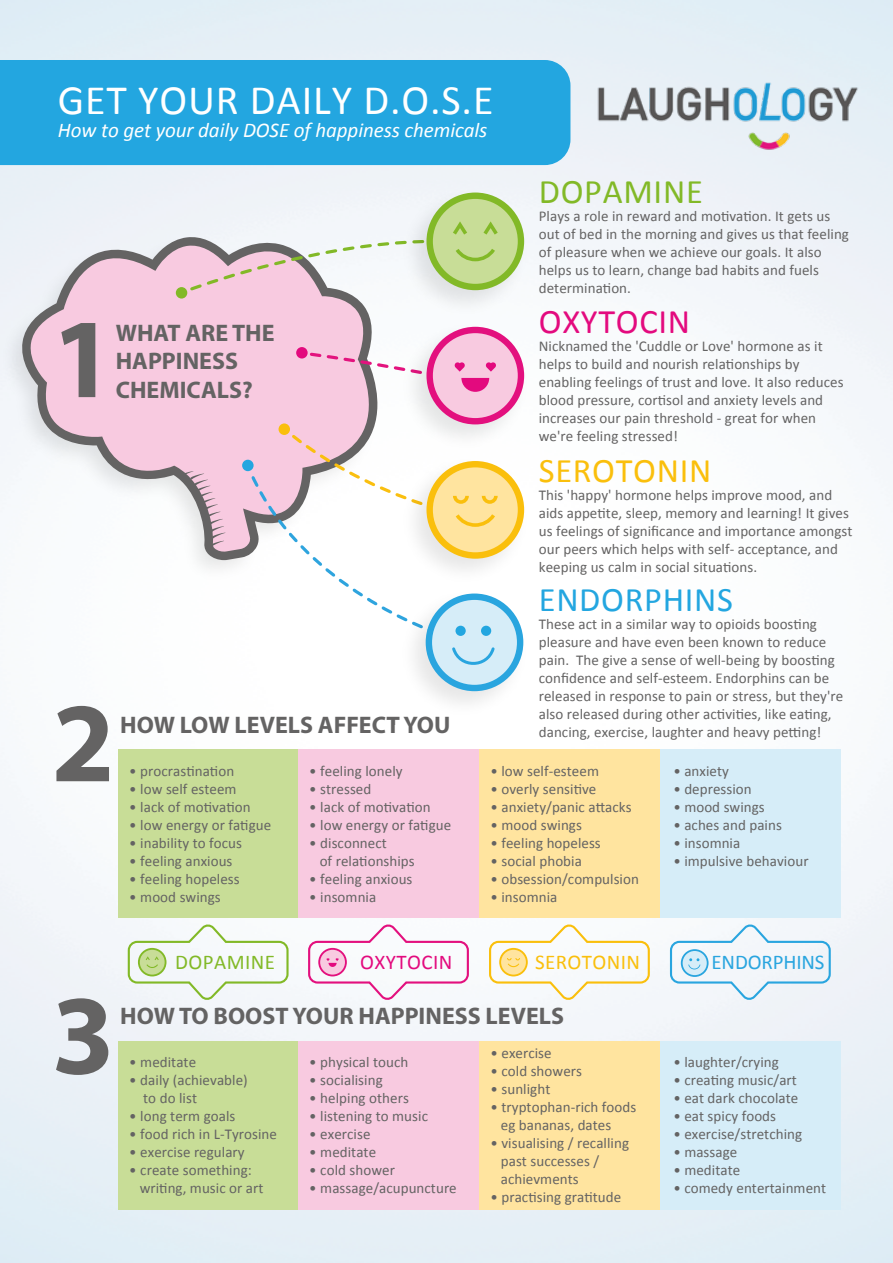
<style>
.page{position:relative;width:893px;height:1263px;background:#fff}
.page>*{position:absolute;margin:0;border:0;box-sizing:border-box;transform-origin:0 0}
.t1{font:700 114px "Myriad Pro";color:#646363}
.t2{font:42px "Calibri";letter-spacing:.02em;color:#fff}
.t3{font:34.5px "Calibri";letter-spacing:.02em;color:#23a6e0}
.t4{font:34.5px "Calibri";letter-spacing:.02em;color:#fabf0c}
.t5{font:34.5px "Calibri";letter-spacing:.02em;color:#82b927}
.t6{font:34.5px "Calibri";letter-spacing:.02em;color:#e30a7e}
.t7{font:700 24px/28.8px "Myriad Pro";color:#646363}
.t8{font:italic 21px "Calibri";letter-spacing:-.005em;color:#fff}
.t9{font:21px "Calibri";letter-spacing:-.005em;color:#29a5df}
.t10{font:21px "Calibri";letter-spacing:.02em;color:#fabf0c}
.t11{font:21px "Calibri";letter-spacing:.02em;color:#82b927}
.t12{font:21px "Calibri";letter-spacing:.02em;color:#e30a7e}
.t13{font:15px/18px "Calibri";letter-spacing:.005em;color:#646363}
</style>
<div class="page">
<img style="left:588px;top:79px;width:280px;height:74px">
<div style="left:0;top:215px;width:393px;height:342px;background:#f0f3f8"></div>
<svg style="left:19px;top:236px;width:367px;height:324px;fill:#f8cae0"></svg>
<svg style="left:179px;top:471px;width:46px;height:76px"></svg>
<div style="left:0;top:60px;width:570px;height:105px;background:#23a6e0"></div>
<svg style="left:176px;top:238px;width:217px;height:59px"></svg>
<svg style="left:296px;top:349px;width:97px;height:30px"></svg>
<svg style="left:247px;top:423px;width:146px;height:191px"></svg>
<div style="left:176px;top:287px;width:11px;height:12px;background:#82b927;border-radius:50%"></div>
<div style="left:296px;top:347px;width:12px;height:11px;background:#e30a7e;border-radius:50%"></div>
<div style="left:279px;top:423px;width:11px;height:12px;background:#fabf0c;border-radius:50%"></div>
<div style="left:242px;top:460px;width:12px;height:11px;background:#23a6e0;border-radius:50%"></div>
<img style="left:393px;top:180px;width:143px;height:135px">
<div style="left:430px;top:196px;width:91px;height:91px;background:#c8dd97;border-radius:50%"></div>
<div style="left:426px;top:193px;width:98px;height:97px;border:6px solid #82b927;border-radius:50%"></div>
<svg style="left:456px;top:249px;width:39px;height:12px"></svg>
<svg style="left:453px;top:221px;width:14px;height:14px"></svg>
<svg style="left:483px;top:221px;width:15px;height:14px"></svg>
<div style="left:118px;top:749px;width:181px;height:169px;background:#c8dd97"></div>
<div style="left:298px;top:749px;width:181px;height:169px;background:#f8cae0"></div>
<div style="left:660px;top:749px;width:181px;height:169px;background:#d6edf8"></div>
<div style="left:479px;top:749px;width:181px;height:169px;background:#ffe49f"></div>
<img style="left:393px;top:315px;width:143px;height:129px">
<div style="left:430px;top:330px;width:91px;height:91px;background:#f8cae0;border-radius:50%"></div>
<div style="left:426px;top:327px;width:98px;height:97px;border:6px solid #e3107e;border-radius:50%"></div>
<svg style="left:454px;top:362px;width:11px;height:10px"></svg>
<svg style="left:486px;top:362px;width:10px;height:10px"></svg>
<svg style="left:461px;top:378px;width:28px;height:14px"></svg>
<img style="left:395px;top:461px;width:130px;height:116px">
<div style="left:430px;top:464px;width:91px;height:91px;background:#ffe49f;border-radius:50%"></div>
<div style="left:426px;top:461px;width:98px;height:98px;border:6px solid #fabf0c;border-radius:50%"></div>
<svg style="left:456px;top:514px;width:39px;height:13px"></svg>
<svg style="left:453px;top:496px;width:16px;height:8px"></svg>
<svg style="left:482px;top:496px;width:16px;height:8px"></svg>
<div style="left:118px;top:1041px;width:181px;height:169px;background:#c8dd97"></div>
<div style="left:298px;top:1041px;width:181px;height:169px;background:#f8cae0"></div>
<div style="left:660px;top:1041px;width:181px;height:169px;background:#d6edf8"></div>
<div style="left:479px;top:1041px;width:181px;height:169px;background:#ffe49f"></div>
<svg style="left:127px;top:922px;width:163px;height:80px"></svg>
<svg style="left:307px;top:922px;width:163px;height:80px"></svg>
<svg style="left:488px;top:922px;width:163px;height:80px"></svg>
<img style="left:392px;top:581px;width:132px;height:129px">
<div style="left:429px;top:597px;width:91px;height:91px;background:#d6edf8;border-radius:50%"></div>
<div style="left:426px;top:593px;width:97px;height:98px;border:6px solid #29a5df;border-radius:50%"></div>
<div style="left:455px;top:626px;width:11px;height:10px;background:#23a6e0;border-radius:50%"></div>
<div style="left:481px;top:626px;width:10px;height:10px;background:#23a6e0;border-radius:50%"></div>
<svg style="left:452px;top:647px;width:43px;height:18px"></svg>
<svg style="left:669px;top:922px;width:163px;height:80px"></svg>
<h2 class="t2" style="left:58px;top:74px;width:437px">GET YOUR DAILY D.O.S.E</h2>
<h3 class="t8" style="left:58px;top:117px;width:431px">How to get your daily DOSE of happiness chemicals</h3>
<h1 class="t1" style="left:52px;top:284px;width:65px">1</h1>
<h3 class="t7" style="left:116px;top:317px;width:160px">WHAT ARE THE<br>HAPPINESS<br>CHEMICALS?</h3>
<h1 class="t1" style="left:52px;top:668px;width:65px">2</h1>
<h3 class="t7" style="left:120px;top:710px;width:332px">HOW LOW LEVELS AFFECT YOU</h3>
<p class="t13" style="left:129px;top:761px;width:106px">• procrastination</p>
<p class="t13" style="left:129px;top:779px;width:109px">• low self esteem</p>
<p class="t13" style="left:129px;top:797px;width:123px">• lack of motivation</p>
<p class="t13" style="left:129px;top:815px;width:143px">• low energy or fatigue</p>
<p class="t13" style="left:129px;top:833px;width:114px">• inability to focus</p>
<p class="t13" style="left:129px;top:851px;width:105px">• feeling anxious</p>
<p class="t13" style="left:129px;top:869px;width:112px">• feeling hopeless</p>
<p class="t13" style="left:129px;top:887px;width:93px">• mood swings</p>
<p class="t13" style="left:309px;top:761px;width:95px">• feeling lonely</p>
<p class="t13" style="left:309px;top:779px;width:64px">• stressed</p>
<p class="t13" style="left:309px;top:797px;width:123px">• lack of motivation</p>
<p class="t13" style="left:309px;top:815px;width:143px">• low energy or fatigue</p>
<p class="t13" style="left:320px;top:833px;width:97px;text-indent:-10px">• disconnect<br>of relationships</p>
<p class="t13" style="left:309px;top:869px;width:105px">• feeling anxious</p>
<p class="t13" style="left:309px;top:887px;width:68px">• insomnia</p>
<h3 class="t5" style="left:539px;top:170px;width:166px">DOPAMINE</h3>
<p class="t13" style="left:539px;top:206px;width:312px">Plays a role in reward and motivation. It gets us out of bed in the morning and gives us that feeling of pleasure when we achieve our goals. It also helps us to learn, change bad habits and fuels determination.</p>
<h3 class="t6" style="left:539px;top:300px;width:153px">OXYTOCIN</h3>
<p class="t13" style="left:539px;top:336px;width:306px">Nicknamed the 'Cuddle or Love' hormone as it helps to build and nourish relationships by enabling feelings of trust and love. It also reduces blood pressure, cortisol and anxiety levels and increases our pain threshold - great for when we're feeling stressed!</p>
<h3 class="t4" style="left:539px;top:449px;width:174px">SEROTONIN</h3>
<p class="t13" style="left:539px;top:485px;width:315px">This 'happy' hormone helps improve mood, and aids appetite, sleep, memory and learning! It gives us feelings of significance and importance amongst our peers which helps with self- acceptance, and keeping us calm in social situations.</p>
<h3 class="t3" style="left:539px;top:578px;width:196px">ENDORPHINS</h3>
<p class="t13" style="left:539px;top:614px;width:306px">These act in a similar way to opioids boosting pleasure and have even been known to reduce pain. The give a sense of well-being by boosting confidence and self-esteem. Endorphins can be released in response to pain or stress, but they're also released during other activities, like eating, dancing, exercise, laughter and heavy petting!</p>
<p class="t13" style="left:490px;top:761px;width:110px">• low self-esteem</p>
<p class="t13" style="left:490px;top:779px;width:107px">• overly sensitive</p>
<p class="t13" style="left:490px;top:797px;width:143px">• anxiety/panic attacks</p>
<p class="t13" style="left:490px;top:815px;width:93px">• mood swings</p>
<p class="t13" style="left:490px;top:833px;width:112px">• feeling hopeless</p>
<p class="t13" style="left:490px;top:851px;width:93px">• social phobia</p>
<p class="t13" style="left:490px;top:869px;width:150px">• obsession/compulsion</p>
<p class="t13" style="left:490px;top:887px;width:68px">• insomnia</p>
<p class="t13" style="left:673px;top:761px;width:57px">• anxiety</p>
<p class="t13" style="left:673px;top:779px;width:80px">• depression</p>
<p class="t13" style="left:673px;top:797px;width:93px">• mood swings</p>
<p class="t13" style="left:673px;top:815px;width:110px">• aches and pains</p>
<p class="t13" style="left:673px;top:833px;width:68px">• insomnia</p>
<p class="t13" style="left:673px;top:851px;width:137px">• impulsive behaviour</p>
<h1 class="t1" style="left:52px;top:961px;width:65px">3</h1>
<h3 class="t11" style="left:175px;top:949px;width:101px">DOPAMINE</h3>
<h3 class="t12" style="left:360px;top:949px;width:94px">OXYTOCIN</h3>
<h3 class="t10" style="left:535px;top:949px;width:107px">SEROTONIN</h3>
<h3 class="t9" style="left:711px;top:949px;width:115px">ENDORPHINS</h3>
<h3 class="t7" style="left:120px;top:1001px;width:445px">HOW TO BOOST YOUR HAPPINESS LEVELS</h3>
<p class="t13" style="left:129px;top:1052px;width:68px">• meditate</p>
<p class="t13" style="left:143px;top:1070px;width:106px;text-indent:-14px">• daily (achievable) to do list</p>
<p class="t13" style="left:129px;top:1106px;width:108px">• long term goals</p>
<p class="t13" style="left:129px;top:1124px;width:149px">• food rich in L-Tyrosine</p>
<p class="t13" style="left:129px;top:1142px;width:117px">• exercise regulary</p>
<p class="t13" style="left:140px;top:1160px;width:125px;text-indent:-10px">• create something: writing, music or art</p>
<p class="t13" style="left:309px;top:1052px;width:100px">• physical touch</p>
<p class="t13" style="left:309px;top:1070px;width:75px">• socialising</p>
<p class="t13" style="left:309px;top:1088px;width:101px">• helping others</p>
<p class="t13" style="left:309px;top:1106px;width:120px">• listening to music</p>
<p class="t13" style="left:309px;top:1124px;width:63px">• exercise</p>
<p class="t13" style="left:309px;top:1142px;width:68px">• meditate</p>
<p class="t13" style="left:309px;top:1160px;width:87px">• cold shower</p>
<p class="t13" style="left:309px;top:1178px;width:149px">• massage/acupuncture</p>
<p class="t13" style="left:490px;top:1043px;width:63px">• exercise</p>
<p class="t13" style="left:490px;top:1061px;width:93px">• cold showers</p>
<p class="t13" style="left:490px;top:1079px;width:61px">• sunlight</p>
<p class="t13" style="left:501px;top:1097px;width:137px;text-indent:-10px">• tryptophan-rich foods eg bananas, dates</p>
<p class="t13" style="left:501px;top:1133px;width:130px;text-indent:-10px">• visualising / recalling past successes / achievments</p>
<p class="t13" style="left:490px;top:1187px;width:132px">• practising gratitude</p>
<p class="t13" style="left:673px;top:1052px;width:107px">• laughter/crying</p>
<p class="t13" style="left:673px;top:1070px;width:125px">• creating music/art</p>
<p class="t13" style="left:673px;top:1088px;width:127px">• eat dark chocolate</p>
<p class="t13" style="left:673px;top:1106px;width:104px">• eat spicy foods</p>
<p class="t13" style="left:673px;top:1124px;width:130px">• exercise/stretching</p>
<p class="t13" style="left:673px;top:1142px;width:65px">• massage</p>
<p class="t13" style="left:673px;top:1160px;width:68px">• meditate</p>
<p class="t13" style="left:673px;top:1178px;width:154px">• comedy entertainment</p>
</div>
